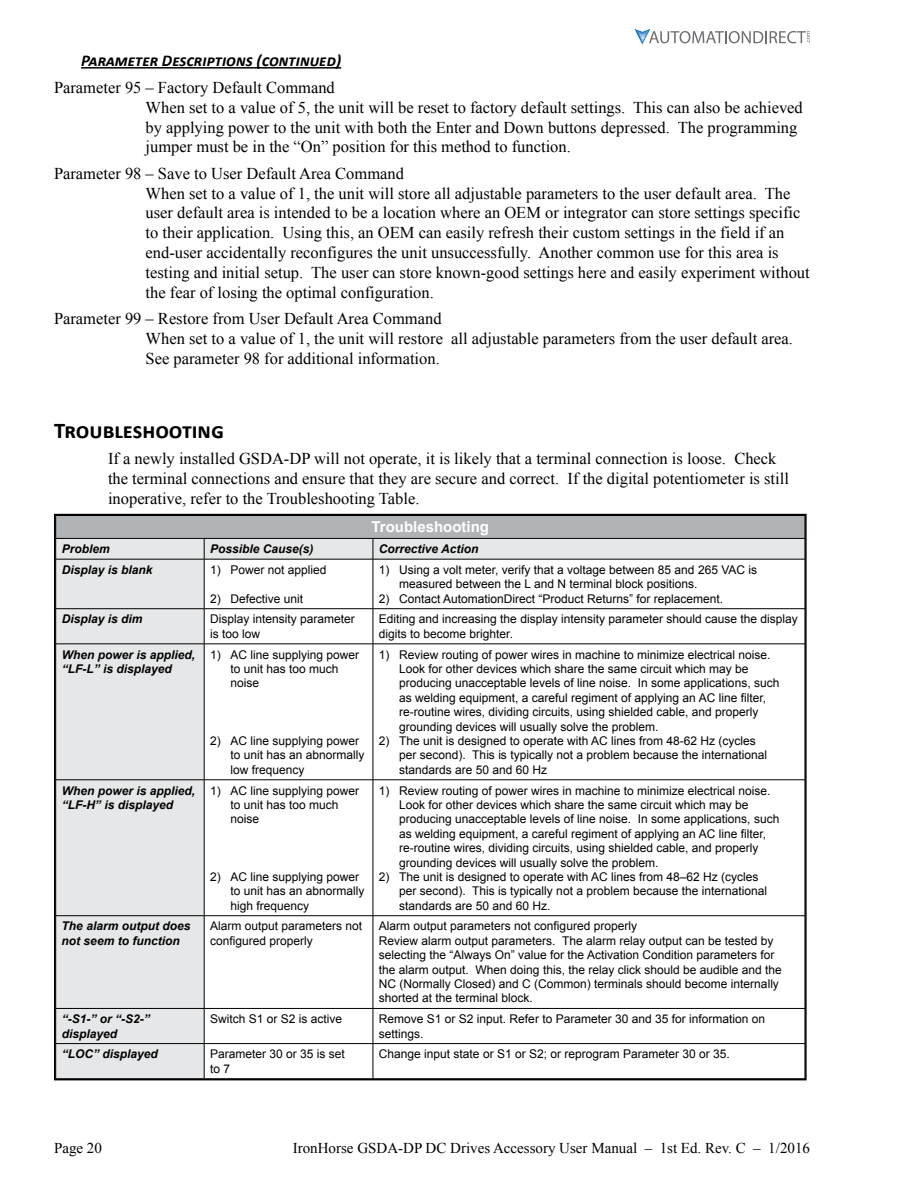
<style>
.page{position:relative;width:918px;height:1188px;background:#fff}
.page>*{position:absolute;margin:0;border:0;box-sizing:border-box;transform-origin:0 0}
.Head{font:700 22.5px "Calibri";color:#000}
.Body_-_w_o_indent{font:16.5px/19.8px "Times New Roman";color:#000}
.Body{font:16.5px/19.8px "Times New Roman";color:#000}
.Head_-_Sub_1{font:italic 700 16.5px "Calibri";color:#000}
.t1{font:15px "Times New Roman";color:#000}
.t2{font:700 15px "Arial";color:#fff}
.t3{font:12px/14.4px "Arial";color:#000}
.t4{font:italic 700 12px/14.4px "Arial";color:#000}
</style>
<div class="page">
<svg style="left:635px;top:29px;width:175px;height:16px"></svg>
<hr style="left:81px;top:67px;width:260px;height:2px;background:#000">
<div style="left:56px;top:516px;width:749px;height:22px;background:#b1b4b6"></div>
<svg style="left:57px;top:539px;width:747px;height:538px"></svg>
<hr style="left:56px;top:538px;width:148px;height:1px;background:#000">
<hr style="left:204px;top:538px;width:169px;height:1px;background:#000">
<svg style="left:204px;top:539px;width:1px;height:20px"></svg>
<hr style="left:373px;top:538px;width:432px;height:1px;background:#000">
<svg style="left:373px;top:539px;width:1px;height:20px"></svg>
<hr style="left:56px;top:559px;width:148px;height:1px;background:#000">
<hr style="left:204px;top:559px;width:169px;height:1px;background:#000">
<hr style="left:204px;top:559px;width:1px;height:50px;background:#000">
<hr style="left:373px;top:559px;width:432px;height:1px;background:#000">
<hr style="left:373px;top:559px;width:1px;height:50px;background:#000">
<hr style="left:56px;top:608px;width:148px;height:1px;background:#000">
<hr style="left:204px;top:608px;width:169px;height:1px;background:#000">
<hr style="left:204px;top:609px;width:1px;height:35px;background:#000">
<hr style="left:373px;top:608px;width:432px;height:1px;background:#000">
<hr style="left:373px;top:609px;width:1px;height:35px;background:#000">
<hr style="left:56px;top:644px;width:148px;height:1px;background:#000">
<hr style="left:204px;top:644px;width:169px;height:1px;background:#000">
<hr style="left:204px;top:644px;width:1px;height:136px;background:#000">
<hr style="left:373px;top:644px;width:432px;height:1px;background:#000">
<hr style="left:373px;top:644px;width:1px;height:136px;background:#000">
<hr style="left:56px;top:780px;width:148px;height:1px;background:#000">
<hr style="left:204px;top:780px;width:169px;height:1px;background:#000">
<hr style="left:204px;top:780px;width:1px;height:136px;background:#000">
<hr style="left:373px;top:780px;width:432px;height:1px;background:#000">
<hr style="left:373px;top:780px;width:1px;height:136px;background:#000">
<hr style="left:56px;top:915px;width:148px;height:1px;background:#000">
<hr style="left:204px;top:915px;width:169px;height:1px;background:#000">
<hr style="left:204px;top:916px;width:1px;height:92px;background:#000">
<hr style="left:373px;top:915px;width:432px;height:1px;background:#000">
<hr style="left:373px;top:916px;width:1px;height:92px;background:#000">
<hr style="left:56px;top:1008px;width:148px;height:1px;background:#000">
<hr style="left:204px;top:1008px;width:169px;height:1px;background:#000">
<hr style="left:204px;top:1009px;width:1px;height:34px;background:#000">
<hr style="left:373px;top:1008px;width:432px;height:1px;background:#000">
<hr style="left:373px;top:1009px;width:1px;height:34px;background:#000">
<hr style="left:56px;top:1043px;width:148px;height:1px;background:#000">
<hr style="left:204px;top:1043px;width:169px;height:1px;background:#000">
<hr style="left:204px;top:1044px;width:1px;height:35px;background:#000">
<hr style="left:373px;top:1043px;width:432px;height:1px;background:#000">
<hr style="left:373px;top:1044px;width:1px;height:35px;background:#000">
<p class="Head_-_Sub_1" style="left:81px;top:50px;width:262px">Parameter Descriptions (continued)</p>
<p class="Body_-_w_o_indent" style="left:146px;top:77px;width:659px;text-indent:-92px">Parameter 95 – Factory Default Command<br>When set to a value of 5, the unit will be reset to factory default settings. This can also be achieved by applying power to the unit with both the Enter and Down buttons depressed. The programming jumper must be in the “On” position for this method to function.</p>
<p class="Body_-_w_o_indent" style="left:146px;top:163px;width:666px;text-indent:-92px">Parameter 98 – Save to User Default Area Command<br>When set to a value of 1, the unit will store all adjustable parameters to the user default area. The user default area is intended to be a location where an OEM or integrator can store settings specific to their application. Using this, an OEM can easily refresh their custom settings in the field if an end-user accidentally reconfigures the unit unsuccessfully. Another common use for this area is testing and initial setup. The user can store known-good settings here and easily experiment without the fear of losing the optimal configuration.</p>
<p class="Body_-_w_o_indent" style="left:146px;top:309px;width:649px;text-indent:-92px">Parameter 99 – Restore from User Default Area Command<br>When set to a value of 1, the unit will restore all adjustable parameters from the user default area.<br>See parameter 98 for additional information.</p>
<p class="Head" style="left:54px;top:416px;width:172px">Troubleshooting</p>
<p class="Body" style="left:108px;top:449px;width:682px">If a newly installed GSDA-DP will not operate, it is likely that a terminal connection is loose. Check the terminal connections and ensure that they are secure and correct. If the digital potentiometer is still inoperative, refer to the Troubleshooting Table.</p>
<p class="t2" style="left:372px;top:517px;width:119px">Troubleshooting</p>
<p class="t4" style="left:62px;top:542px;width:50px">Problem</p>
<p class="t4" style="left:210px;top:542px;width:105px">Possible Cause(s)</p>
<p class="t4" style="left:379px;top:542px;width:101px">Corrective Action</p>
<p class="t4" style="left:62px;top:563px;width:92px">Display is blank</p>
<p class="t3" style="left:210px;top:563px;width:118px">1) Power not applied</p>
<p class="t3" style="left:210px;top:591px;width:94px">2) Defective unit</p>
<p class="t3" style="left:399px;top:563px;width:359px;text-indent:-20px">1) Using a volt meter, verify that a voltage between 85 and 265 VAC is measured between the L and N terminal block positions.</p>
<p class="t3" style="left:379px;top:591px;width:346px">2) Contact AutomationDirect “Product Returns” for replacement.</p>
<p class="t4" style="left:62px;top:612px;width:82px">Display is dim</p>
<p class="t3" style="left:210px;top:612px;width:146px">Display intensity parameter is too low</p>
<p class="t3" style="left:379px;top:612px;width:420px">Editing and increasing the display intensity parameter should cause the display digits to become brighter.</p>
<p class="t4" style="left:62px;top:648px;width:135px">When power is applied, “LF-L” is displayed</p>
<p class="t3" style="left:230px;top:647px;width:130px;text-indent:-20px">1) AC line supplying power to unit has too much noise</p>
<p class="t3" style="left:399px;top:647px;width:382px;text-indent:-20px">1) Review routing of power wires in machine to minimize electrical noise.<br>Look for other devices which share the same circuit which may be producing unacceptable levels of line noise. In some applications, such as welding equipment, a careful regiment of applying an AC line filter, re-routine wires, dividing circuits, using shielded cable, and properly grounding devices will usually solve the problem.</p>
<p class="t3" style="left:399px;top:734px;width:369px;text-indent:-20px">2) The unit is designed to operate with AC lines from 48-62 Hz (cycles per second). This is typically not a problem because the international standards are 50 and 60 Hz</p>
<p class="t3" style="left:230px;top:734px;width:136px;text-indent:-20px">2) AC line supplying power to unit has an abnormally low frequency</p>
<p class="t4" style="left:62px;top:784px;width:135px">When power is applied, “LF-H” is displayed</p>
<p class="t3" style="left:230px;top:783px;width:130px;text-indent:-20px">1) AC line supplying power to unit has too much noise</p>
<p class="t3" style="left:230px;top:870px;width:136px;text-indent:-20px">2) AC line supplying power to unit has an abnormally high frequency</p>
<p class="t3" style="left:399px;top:783px;width:382px;text-indent:-20px">1) Review routing of power wires in machine to minimize electrical noise.<br>Look for other devices which share the same circuit which may be producing unacceptable levels of line noise. In some applications, such as welding equipment, a careful regiment of applying an AC line filter, re-routine wires, dividing circuits, using shielded cable, and properly grounding devices will usually solve the problem.</p>
<p class="t3" style="left:399px;top:870px;width:369px;text-indent:-20px">2) The unit is designed to operate with AC lines from 48–62 Hz (cycles per second). This is typically not a problem because the international standards are 50 and 60 Hz.</p>
<p class="t4" style="left:62px;top:920px;width:130px">The alarm output does not seem to function</p>
<p class="t3" style="left:210px;top:919px;width:154px">Alarm output parameters not configured properly</p>
<p class="t3" style="left:379px;top:919px;width:404px">Alarm output parameters not configured properly<br>Review alarm output parameters. The alarm relay output can be tested by selecting the “Always On” value for the Activation Condition parameters for the alarm output. When doing this, the relay click should be audible and the NC (Normally Closed) and C (Common) terminals should become internally shorted at the terminal block.</p>
<p class="t4" style="left:62px;top:1012px;width:90px">“-S1-” or “-S2-” displayed</p>
<p class="t3" style="left:210px;top:1012px;width:134px">Switch S1 or S2 is active</p>
<p class="t3" style="left:379px;top:1012px;width:388px">Remove S1 or S2 input. Refer to Parameter 30 and 35 for information on settings.</p>
<p class="t4" style="left:62px;top:1047px;width:98px">“LOC” displayed</p>
<p class="t3" style="left:210px;top:1047px;width:136px">Parameter 30 or 35 is set to 7</p>
<p class="t3" style="left:379px;top:1047px;width:352px">Change input state or S1 or S2; or reprogram Parameter 30 or 35.</p>
<p class="t1" style="left:54px;top:1138px;width:49px">Page 20</p>
<p class="t1" style="left:293px;top:1138px;width:519px">IronHorse GSDA-DP DC Drives Accessory User Manual – 1st Ed. Rev. C – 1/2016</p>
</div>
